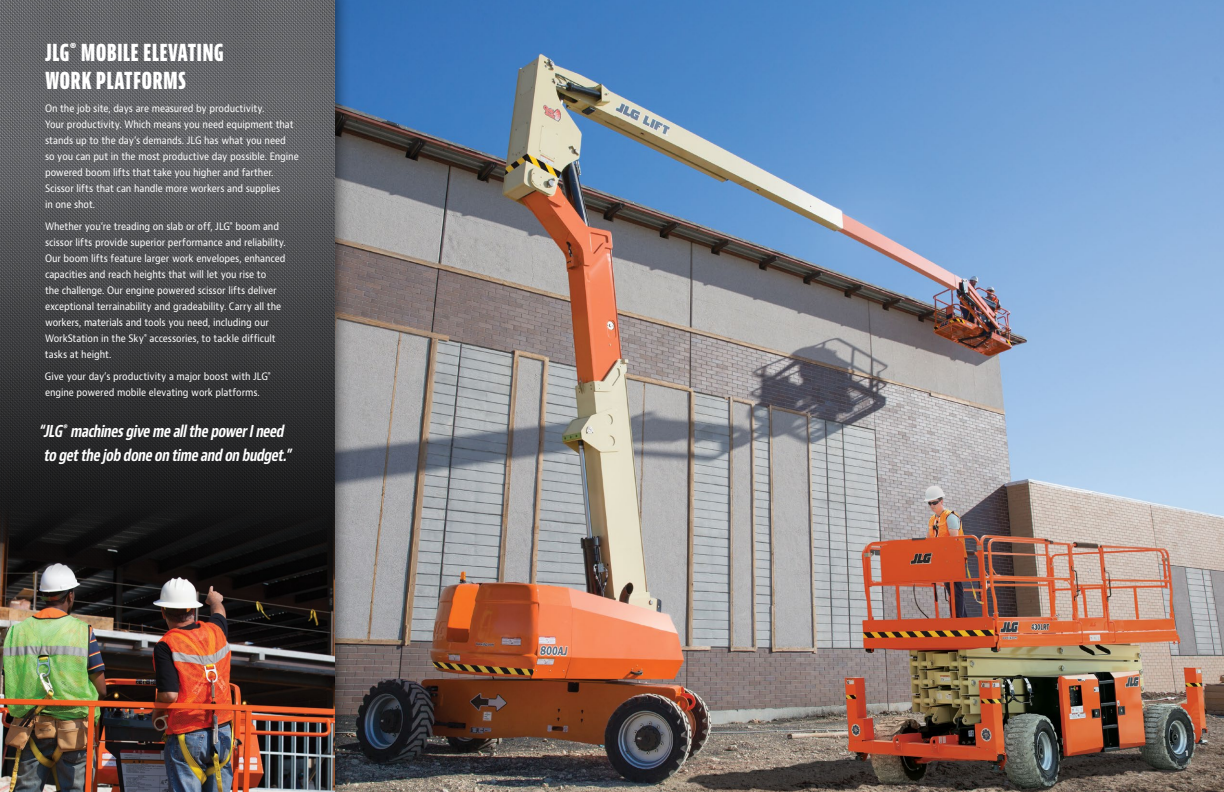
<style>
.page{position:relative;width:1224px;height:792px;background:#fff}
.page>*{position:absolute;margin:0;border:0;box-sizing:border-box;transform-origin:0 0}
.t1{font:800 extra-condensed 25px/28px "Bernino Sans";letter-spacing:.005em;color:#fff}
.t2{font:italic 700 condensed 16px/24px "Bernino Sans";color:#fff;scale:.9 1}
.t3{font:10px/16px "Bernino Sans";letter-spacing:-.01em;color:#fff;scale:.9 1}
.t4{font:600 8px "Bernino Sans";color:#fff}
</style>
<div class="page">
<img style="left:351px;top:0;width:873px;height:792px">
<div style="left:0;top:0;width:351px;height:792px;background:#000;opacity:.75"></div>
<img style="left:0;top:0;width:334px;height:78px">
<svg style="left:0;top:78px;width:334px;height:375px;background:#4b4b4e"></svg>
<img style="left:0;top:453px;width:335px;height:339px">
<h1 class="t1" style="left:45px;top:38px;width:180px">JLG<sup>®</sup> MOBILE ELEVATING<br>WORK PLATFORMS</h1>
<p class="t3" style="left:45px;top:101px;width:283px">On the job site, days are measured by productivity.<br>Your productivity. Which means you need equipment that stands up to the day’s demands. JLG has what you need<br>so you can put in the most productive day possible. Engine powered boom lifts that take you higher and farther.<br>Scissor lifts that can handle more workers and supplies<br>in one shot.</p>
<p class="t3" style="left:45px;top:219px;width:269px">Whether you’re treading on slab or off, JLG<sup>®</sup> boom and scissor lifts provide superior performance and reliability.<br>Our boom lifts feature larger work envelopes, enhanced capacities and reach heights that will let you rise to<br>the challenge. Our engine powered scissor lifts deliver exceptional terrainability and gradeability. Carry all the workers, materials and tools you need, including our WorkStation in the Sky<sup>®</sup> accessories, to tackle difficult tasks at height.</p>
<p class="t3" style="left:45px;top:369px;width:252px">Give your day’s productivity a major boost with JLG<sup>® </sup>engine powered mobile elevating work platforms.</p>
<h2 class="t2" style="left:39px;top:420px;width:286px">“JLG<sup>®</sup> machinesgivemeallthepowerIneed togetthejob doneontimeand onbudget.”</h2>
<p class="t4" style="left:1185px;top:748px;width:5px">1</p>
</div>
